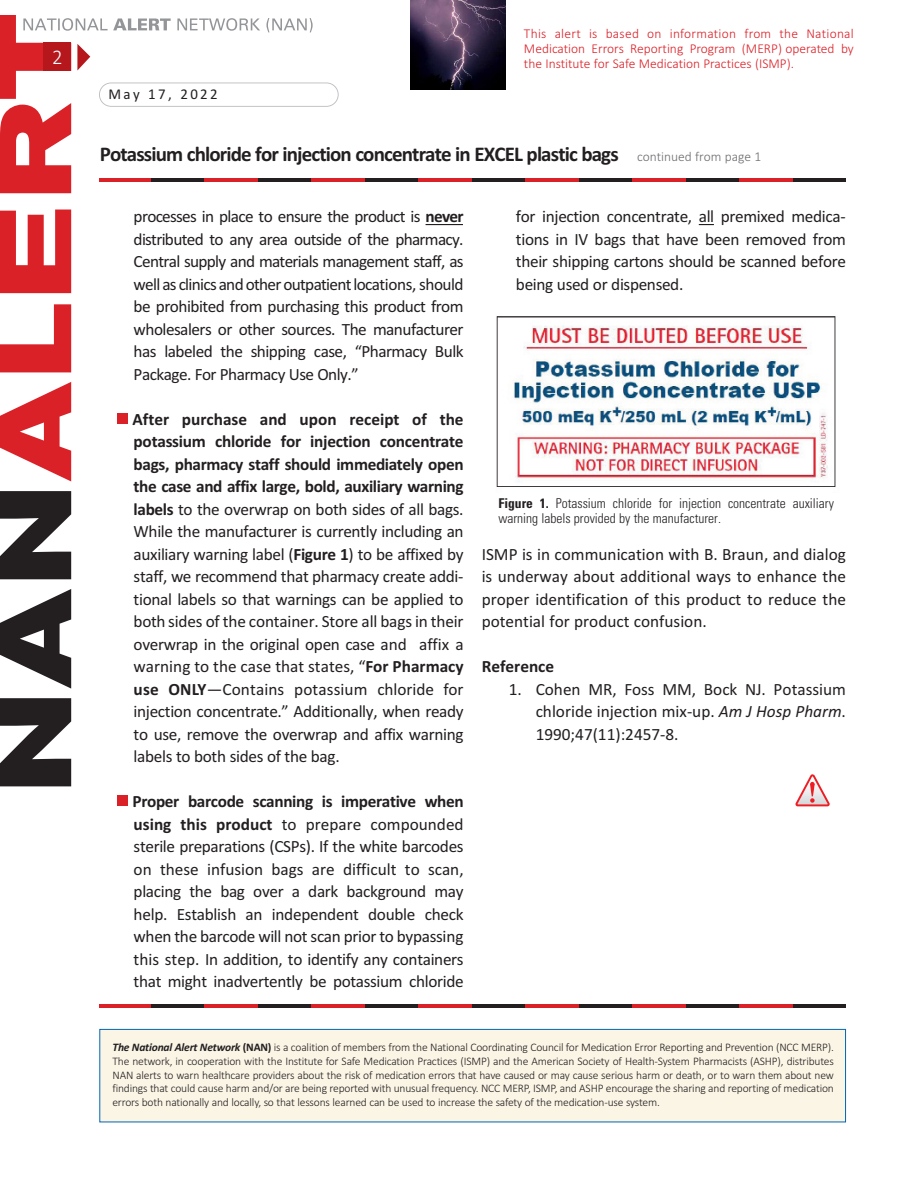
<style>
.page{position:relative;width:918px;height:1188px;background:#fff}
.page>*{position:absolute;margin:0;border:0;box-sizing:border-box;transform-origin:0 0}
.t1{font:700 21px "Calibri";letter-spacing:-.04em;color:#231f20}
.t2{font:300 21px "Calibri";color:#fff}
.t3{font:17.25px/22.5px "Calibri";letter-spacing:-.02em;color:#231f20;text-align:justify}
.t4{font:700 17.25px "Calibri";color:#231f20}
.t5{font:15px "Calibri";letter-spacing:.16em;color:#231f20}
.t6{font:300 13.5px/15px "Calibri";color:#db2128;text-align:justify}
.t7{font:300 condensed 13.5px/14.2px "Univers LT Std";color:#231f20}
.t8{font:300 11.55px/13.8px "Calibri";letter-spacing:-.015em;color:#231f20;text-align:justify}
.s1{font-weight:300;font-size:13.5px;color:#6c6d70}
.s2{font-weight:700}
.s3{font-style:italic}
.s4{font-weight:700;font-style:italic}
</style>
<div class="page">
<hr style="left:99px;top:178px;width:747px;height:3px;background:#db2128">
<hr style="left:366px;top:178px;width:52px;height:3px;background:#231f20">
<hr style="left:473px;top:178px;width:52px;height:3px;background:#231f20">
<hr style="left:580px;top:178px;width:52px;height:3px;background:#231f20">
<hr style="left:687px;top:178px;width:52px;height:3px;background:#231f20">
<hr style="left:794px;top:178px;width:52px;height:3px;background:#231f20">
<hr style="left:426px;top:224px;width:37px;height:1px;background:#231f20">
<svg style="left:699px;top:224px;width:15px;height:1px"></svg>
<div style="left:117px;top:413px;width:10px;height:10px;background:#db2128"></div>
<div style="left:117px;top:796px;width:10px;height:10px;background:#db2128"></div>
<svg style="left:795px;top:774px;width:35px;height:33px"></svg>
<img style="left:410px;top:0;width:95px;height:90px">
<svg style="left:0;top:698px;width:71px;height:88px"></svg>
<svg style="left:0;top:589px;width:71px;height:100px"></svg>
<svg style="left:0;top:491px;width:71px;height:88px"></svg>
<svg style="left:0;top:382px;width:71px;height:99px"></svg>
<svg style="left:0;top:304px;width:71px;height:68px"></svg>
<svg style="left:0;top:210px;width:71px;height:83px"></svg>
<svg style="left:0;top:15px;width:339px;height:178px"></svg>
<hr style="left:99px;top:1004px;width:747px;height:4px;background:#db2128">
<hr style="left:152px;top:1004px;width:52px;height:4px;background:#231f20">
<hr style="left:259px;top:1004px;width:52px;height:4px;background:#231f20">
<hr style="left:366px;top:1004px;width:52px;height:4px;background:#231f20">
<hr style="left:473px;top:1004px;width:52px;height:4px;background:#231f20">
<hr style="left:580px;top:1004px;width:52px;height:4px;background:#231f20">
<hr style="left:687px;top:1004px;width:52px;height:4px;background:#231f20">
<hr style="left:794px;top:1004px;width:52px;height:4px;background:#231f20">
<div style="left:100px;top:1030px;width:745px;height:92px;background:#fbf5e6"></div>
<div style="left:99px;top:1029px;width:747px;height:93px;border:1px solid #0166b3"></div>
<img style="left:496px;top:316px;width:340px;height:171px">
<p class="t2" style="left:52px;top:45px;width:12px">2</p>
<p class="t5" style="left:108px;top:85px;width:111px">May 17, 2022</p>
<p class="t6" style="left:524px;top:25px;width:331px">This alert is based on information from the National Medication Errors Reporting Program (MERP) operated by the Institute for Safe Medication Practices (ISMP).</p>
<p class="t1" style="left:100px;top:142px;width:663px">Potassium chloride for injection concentrate in EXCEL plastic bags <span class="s1">continued from page 1</span></p>
<p class="t3" style="left:134px;top:205px;width:332px">processes in place to ensure the product is <span class="s2">never </span>distributed to any area outside of the pharmacy.<br>Central supply and materials management staff, as well as clinics and other outpatient locations, should be prohibited from purchasing this product from wholesalers or other sources. The manufacturer has labeled the shipping case, “Pharmacy Bulk Package. For Pharmacy Use Only.”</p>
<p class="t3" style="left:133px;top:408px;width:333px"><span class="s2">After purchase and upon receipt of the potassium chloride for injection concentrate bags, pharmacy staff should immediately open the case and affix large, bold, auxiliary warning labels</span> to the overwrap on both sides of all bags.<br>While the manufacturer is currently including an auxiliary warning label (<span class="s2">Figure 1</span>) to be affixed by staff, we recommend that pharmacy create addi&shy;tional labels so that warnings can be applied to both sides of the container. Store all bags in their overwrap in the original open case and affix a warning to the case that states, “<span class="s2">For Pharmacy use ONLY</span>—Contains potassium chloride for injection concentrate.” Additionally, when ready to use, remove the overwrap and affix warning labels to both sides of the bag.</p>
<p class="t3" style="left:133px;top:790px;width:333px"><span class="s2">Proper barcode scanning is imperative when using this product</span> to prepare compounded sterile preparations (CSPs). If the white barcodes on these infusion bags are difficult to scan, placing the bag over a dark background may help. Establish an independent double check when the barcode will not scan prior to bypassing this step. In addition, to identify any containers that might inadvertently be potassium chloride</p>
<p class="t3" style="left:516px;top:205px;width:332px">for injection concentrate, all premixed medica&shy;tions in IV bags that have been removed from their shipping cartons should be scanned before being used or dispensed.</p>
<p class="t7" style="left:498px;top:498px;width:337px"><span class="s2">Figure 1.</span> Potassium chloride for injection concentrate auxiliary warning labels provided by the manufacturer.</p>
<p class="t3" style="left:482px;top:543px;width:366px">ISMP is in communication with B. Braun, and dialog is underway about additional ways to enhance the proper identification of this product to reduce the potential for product confusion.</p>
<p class="t4" style="left:482px;top:656px;width:74px">Reference</p>
<p class="t3" style="left:536px;top:678px;width:312px;text-indent:-27px">1. Cohen MR, Foss MM, Bock NJ. Potassium chloride injection mix-up. <span class="s3">Am J Hosp Pharm</span>.<br>1990;47(11):2457-8.</p>
<p class="t8" style="left:112px;top:1040px;width:723px"><span class="s4">The National Alert Network</span> <span class="s2">(NAN)</span> is a coalition of members from the National Coordinating Council for Medication Error Reporting and Prevention (NCC MERP).<br>The network, in cooperation with the Institute for Safe Medication Practices (ISMP) and the American Society of Health-System Pharmacists (ASHP), distributes NAN alerts to warn healthcare providers about the risk of medication errors that have caused or may cause serious harm or death, or to warn them about new findings that could cause harm and/or are being reported with unusual frequency. NCC MERP, ISMP, and ASHP encourage the sharing and reporting of medication errors both nationally and locally, so that lessons learned can be used to increase the safety of the medication-use system.</p>
</div>
